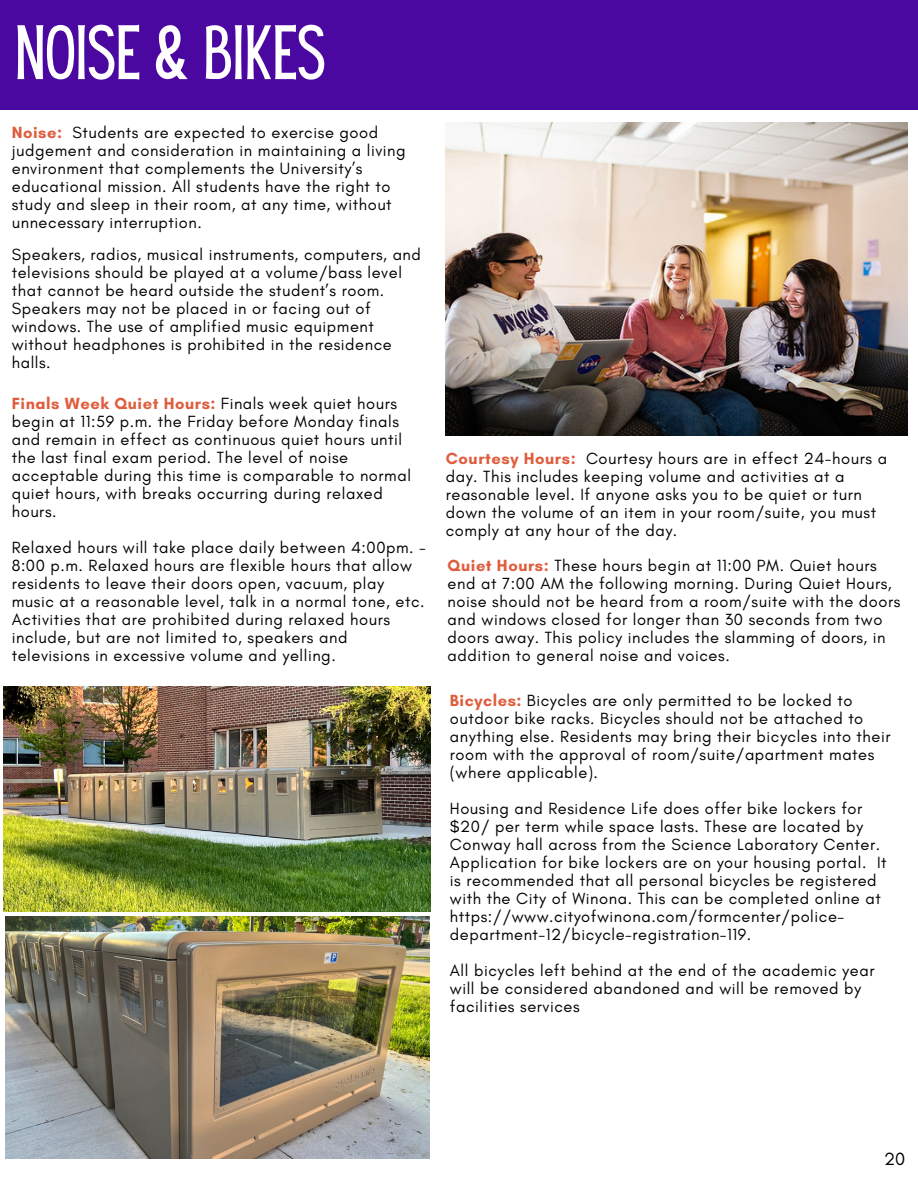
<style>
.page{position:relative;width:918px;height:1188px;background:#fff}
.page>*{position:absolute;margin:0;border:0;box-sizing:border-box;transform-origin:0 0}
.t1{font:67.35px "Hey Gotcha";color:#fff}
.t2{font:18px "Glacial Indifference";color:#000}
.t3{font:16.5px/18px "Glacial Indifference";letter-spacing:.035em;color:#000}
.s1{font-weight:700;color:#df5d3d}
</style>
<div class="page">
<div style="left:0;top:0;width:918px;height:109px;background:#4b08a1"></div>
<img style="left:446px;top:123px;width:461px;height:312px">
<img style="left:3px;top:687px;width:428px;height:225px">
<img style="left:5px;top:917px;width:424px;height:242px">
<p class="t1" style="left:15px;top:25px;width:310px">NOISE &amp; BIKES</p>
<p class="t3" style="left:12px;top:123px;width:395px"><span class="s1">Noise:</span> Students are expected to exercise good judgement and consideration in maintaining a living environment that complements the University’s educational mission. All students have the right to study and sleep in their room, at any time, without unnecessary interruption.</p>
<p class="t3" style="left:12px;top:246px;width:411px">Speakers, radios, musical instruments, computers, and televisions should be played at a volume/bass level that cannot be heard outside the student’s room.<br>Speakers may not be placed in or facing out of windows. The use of amplified music equipment without headphones is prohibited in the residence halls.</p>
<p class="t3" style="left:12px;top:394px;width:401px"><span class="s1">Finals Week Quiet Hours:</span> Finals week quiet hours begin at 11:59 p.m. the Friday before Monday finals and remain in effect as continuous quiet hours until the last final exam period. The level of noise acceptable during this time is comparable to normal quiet hours, with breaks occurring during relaxed hours.</p>
<p class="t3" style="left:12px;top:538px;width:416px">Relaxed hours will take place daily between 4:00pm. - 8:00 p.m. Relaxed hours are flexible hours that allow residents to leave their doors open, vacuum, play music at a reasonable level, talk in a normal tone, etc.<br>Activities that are prohibited during relaxed hours include, but are not limited to, speakers and televisions in excessive volume and yelling.</p>
<p class="t3" style="left:446px;top:449px;width:443px"><span class="s1">Courtesy Hours:</span> Courtesy hours are in effect 24-hours a day. This includes keeping volume and activities at a reasonable level. If anyone asks you to be quiet or turn down the volume of an item in your room/suite, you must comply at any hour of the day.</p>
<p class="t3" style="left:448px;top:556px;width:454px"><span class="s1">Quiet Hours:</span> These hours begin at 11:00 PM. Quiet hours end at 7:00 AM the following morning. During Quiet Hours, noise should not be heard from a room/suite with the doors and windows closed for longer than 30 seconds from two doors away. This policy includes the slamming of doors, in addition to general noise and voices.</p>
<p class="t3" style="left:450px;top:691px;width:442px"><span class="s1">Bicycles:</span> Bicycles are only permitted to be locked to outdoor bike racks. Bicycles should not be attached to anything else. Residents may bring their bicycles into their room with the approval of room/suite/apartment mates (where applicable).</p>
<p class="t3" style="left:450px;top:799px;width:438px">Housing and Residence Life does offer bike lockers for $20/ per term while space lasts. These are located by Conway hall across from the Science Laboratory Center.<br>Application for bike lockers are on your housing portal. It is recommended that all personal bicycles be registered with the City of Winona. This can be completed online at https://www.cityofwinona.com/formcenter/police&shy;department-12/bicycle-registration-119.</p>
<p class="t3" style="left:450px;top:961px;width:426px">All bicycles left behind at the end of the academic year will be considered abandoned and will be removed by facilities services</p>
<p class="t2" style="left:884px;top:1148px;width:23px">20</p>
</div>
